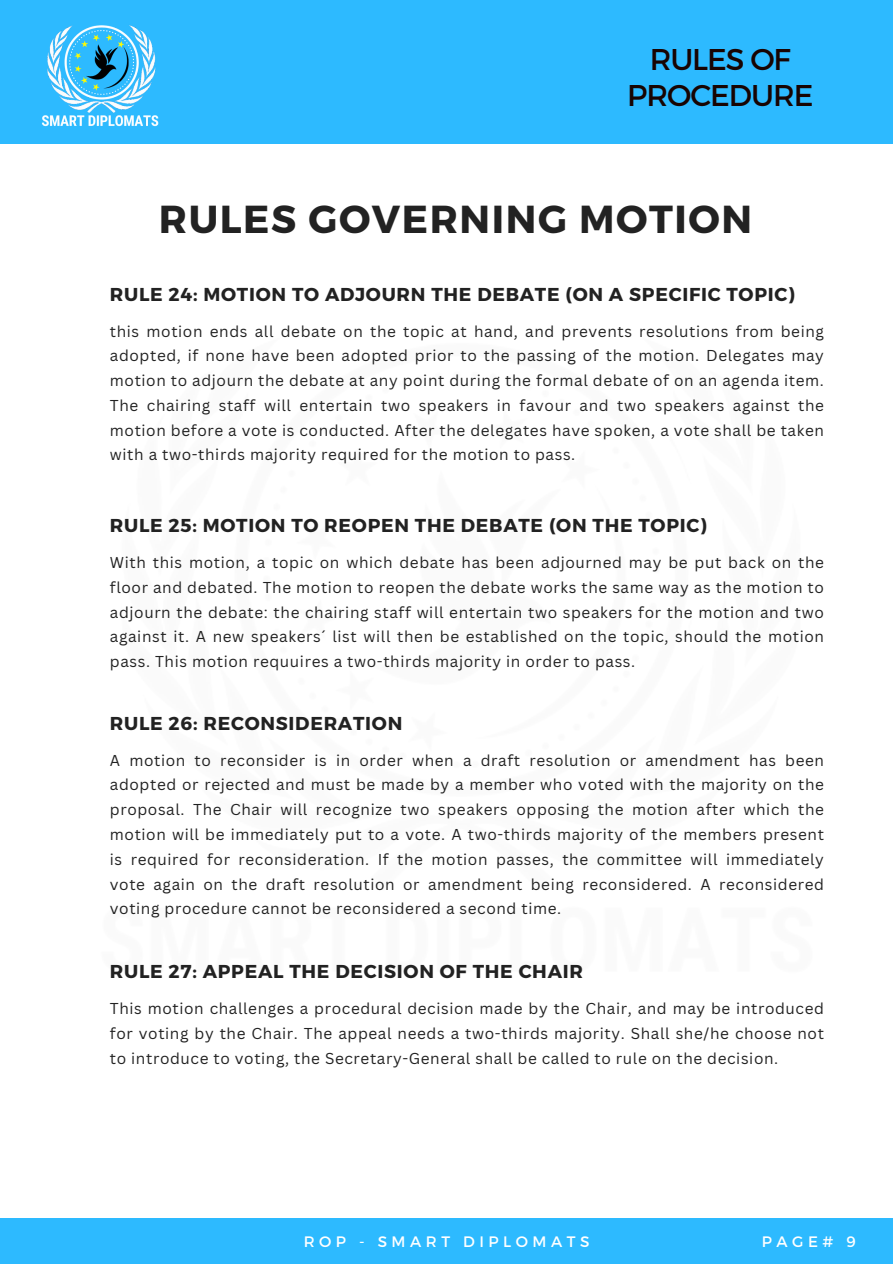
<style>
.page{position:relative;width:893px;height:1264px;background:#fff}
.page>*{position:absolute;margin:0;border:0;box-sizing:border-box;transform-origin:0 0}
.t1{font:700 39px "Montserrat";letter-spacing:.04em;color:#222}
.t2{font:30px/36px "Montserrat";letter-spacing:-.035em;color:#180402;text-align:center}
.t3{font:700 18.6px "Montserrat";letter-spacing:.04em;color:#222}
.t4{font:15.3px/24.8px "Canva Sans";letter-spacing:.04em;color:#222;text-align:justify}
.t5{font:15.15px "Montserrat";letter-spacing:.3em;color:#fff}
</style>
<div class="page">
<div style="left:0;top:1218px;width:892px;height:45px;background:#2dbaff"></div>
<div style="left:0;top:0;width:892px;height:143px;background:#2dbaff"></div>
<img style="left:42px;top:25px;width:117px;height:102px">
<p class="t2" style="left:627px;top:40px;width:188px">RULES OF<br>PROCEDURE</p>
<p class="t1" style="left:159px;top:193px;width:594px">RULES GOVERNING MOTION</p>
<p class="t3" style="left:110px;top:282px;width:686px">RULE 24: MOTION TO ADJOURN THE DEBATE (ON A SPECIFIC TOPIC)</p>
<p class="t4" style="left:110px;top:318px;width:715px">this motion ends all debate on the topic at hand, and prevents resolutions from being adopted, if none have been adopted prior to the passing of the motion. Delegates may motion to adjourn the debate at any point during the formal debate of on an agenda item.<br>The chairing staff will entertain two speakers in favour and two speakers against the motion before a vote is conducted. After the delegates have spoken, a vote shall be taken with a two-thirds majority required for the motion to pass.</p>
<p class="t3" style="left:110px;top:513px;width:598px">RULE 25: MOTION TO REOPEN THE DEBATE (ON THE TOPIC)</p>
<p class="t4" style="left:110px;top:549px;width:715px">With this motion, a topic on which debate has been adjourned may be put back on the floor and debated. The motion to reopen the debate works the same way as the motion to adjourn the debate: the chairing staff will entertain two speakers for the motion and two against it. A new speakers´ list will then be established on the topic, should the motion pass. This motion requuires a two-thirds majority in order to pass.</p>
<p class="t3" style="left:110px;top:711px;width:294px">RULE 26: RECONSIDERATION</p>
<p class="t4" style="left:110px;top:747px;width:715px">A motion to reconsider is in order when a draft resolution or amendment has been adopted or rejected and must be made by a member who voted with the majority on the proposal. The Chair will recognize two speakers opposing the motion after which the motion will be immediately put to a vote. A two-thirds majority of the members present is required for reconsideration. If the motion passes, the committee will immediately vote again on the draft resolution or amendment being reconsidered. A reconsidered voting procedure cannot be reconsidered a second time.</p>
<p class="t3" style="left:110px;top:959px;width:474px">RULE 27: APPEAL THE DECISION OF THE CHAIR</p>
<p class="t4" style="left:110px;top:995px;width:715px">This motion challenges a procedural decision made by the Chair, and may be introduced for voting by the Chair. The appeal needs a two-thirds majority. Shall she/he choose not to introduce to voting, the Secretary-General shall be called to rule on the decision.</p>
<p class="t5" style="left:303px;top:1232px;width:287px">ROP - SMART DIPLOMATS</p>
<p class="t5" style="left:761px;top:1232px;width:95px">PAGE# 9</p>
</div>
